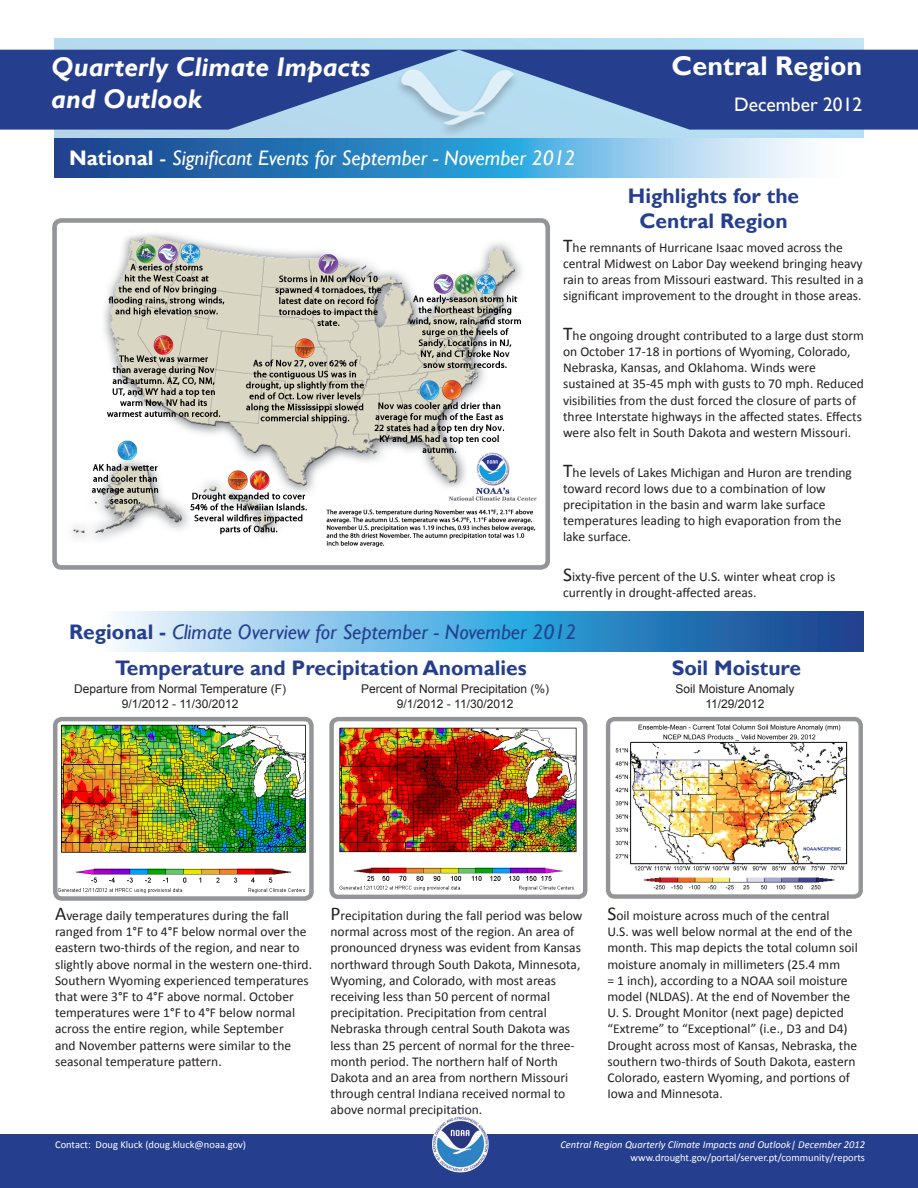
<style>
.page{position:relative;width:918px;height:1188px;background:#fff}
.page>*{position:absolute;margin:0;border:0;box-sizing:border-box;transform-origin:0 0}
.t1{font:italic 700 27px/32.4px "Gill Sans";color:#fff}
.t2{font:700 27px "Gill Sans";color:#fff}
.Heading_1_Center{font:700 21px/25.2px "Gill Sans";color:#253f8e;text-align:center}
.t3{font:italic 21px "Gill Sans";color:#fff}
.t4{font:italic 21px "Gill Sans";color:#25408f}
.t5{font:19.5px "Gill Sans";color:#fff}
.body_text{font:13.5px/16.2px "Calibri";color:#231f20}
.Figure_title{font:12px "Arial";color:#231f20}
.t6{font:10.5px "Calibri";color:#fff}
.t7{font:italic 10.5px "Calibri";color:#fff}
.s1{font-weight:700;font-style:normal}
.s2{font-style:normal}
.s3{font-size:19.5px}
</style>
<div class="page">
<svg style="left:54px;top:39px;width:810px;height:99px;background:#b3daee"></svg>
<svg style="left:0;top:50px;width:918px;height:80px;background:#3d599e"></svg>
<div style="left:0;top:1134px;width:918px;height:54px;background:#253f8e"></div>
<svg style="left:54px;top:138px;width:757px;height:40px;background:#5597ca"></svg>
<div style="left:394px;top:69px;width:126px;height:69px;background:#231f20;opacity:.48"></div>
<img style="left:402px;top:69px;width:112px;height:55px">
<svg style="left:117px;top:612px;width:747px;height:39px;background:#5ea1d2"></svg>
<img style="left:612px;top:724px;width:236px;height:170px">
<div style="left:606px;top:717px;width:257px;height:182px;border:4px solid #939598;border-radius:7px"></div>
<img style="left:334px;top:722px;width:248px;height:172px">
<div style="left:329px;top:717px;width:258px;height:182px;border:4px solid #939598;border-radius:7px"></div>
<img style="left:58px;top:722px;width:251px;height:174px">
<div style="left:53px;top:717px;width:261px;height:184px;border:4px solid #939598;border-radius:7px"></div>
<img style="left:72px;top:234px;width:465px;height:313px">
<div style="left:52px;top:218px;width:498px;height:352px;border:5px solid #939598;border-radius:7px"></div>
<h1 class="t1" style="left:51px;top:51px;width:320px">Quarterly Climate Impacts and Outlook</h1>
<p class="t3" style="left:69px;top:146px;width:508px"><span class="s1">National</span> <span class="s2">-</span> Significant Events for September - November 2012</p>
<p class="t2" style="left:672px;top:49px;width:192px">Central Region</p>
<p class="t5" style="left:734px;top:93px;width:130px">December 2012</p>
<p class="Heading_1_Center" style="left:628px;top:184px;width:173px">Highlights for the<br>Central Region</p>
<p class="body_text" style="left:563px;top:239px;width:302px"><span class="s3">T</span>he remnants of Hurricane Isaac moved across the central Midwest on Labor Day weekend bringing heavy rain to areas from Missouri eastward. This resulted in a significant improvement to the drought in those areas.</p>
<p class="body_text" style="left:563px;top:327px;width:302px"><span class="s3">T</span>he ongoing drought contributed to a large dust storm on October 17-18 in portions of Wyoming, Colorado, Nebraska, Kansas, and Oklahoma. Winds were sustained at 35-45 mph with gusts to 70 mph. Reduced visibilities from the dust forced the closure of parts of three Interstate highways in the affected states. Effects were also felt in South Dakota and western Missouri.</p>
<p class="body_text" style="left:563px;top:464px;width:290px"><span class="s3">T</span>he levels of Lakes Michigan and Huron are trending toward record lows due to a combination of low precipitation in the basin and warm lake surface temperatures leading to high evaporation from the lake surface.</p>
<p class="body_text" style="left:563px;top:569px;width:274px"><span class="s3">S</span>ixty-five percent of the U.S. winter wheat crop is currently in drought-affected areas.</p>
<p class="t4" style="left:69px;top:620px;width:509px"><span class="s1">Regional -</span> Climate Overview for September - November 2012</p>
<p class="Heading_1_Center" style="left:115px;top:656px;width:413px">Temperature and Precipitation Anomalies</p>
<p class="Heading_1_Center" style="left:672px;top:656px;width:131px">Soil Moisture</p>
<p class="Figure_title" style="left:74px;top:681px;width:213px">Departure from Normal Temperature (F)</p>
<p class="Figure_title" style="left:122px;top:696px;width:118px">9/1/2012 - 11/30/2012</p>
<p class="Figure_title" style="left:361px;top:681px;width:190px">Percent of Normal Precipitation (%)</p>
<p class="Figure_title" style="left:397px;top:696px;width:118px">9/1/2012 - 11/30/2012</p>
<p class="Figure_title" style="left:676px;top:681px;width:120px">Soil Moisture Anomaly</p>
<p class="Figure_title" style="left:705px;top:696px;width:61px">11/29/2012</p>
<p class="body_text" style="left:55px;top:907px;width:258px"><span class="s3">A</span>verage daily temperatures during the fall ranged from 1°F to 4°F below normal over the eastern two-thirds of the region, and near to slightly above normal in the western one-third.<br>Southern Wyoming experienced temperatures that were 3°F to 4°F above normal. October temperatures were 1°F to 4°F below normal across the entire region, while September<br>and November patterns were similar to the seasonal temperature pattern.</p>
<p class="body_text" style="left:330px;top:907px;width:254px"><span class="s3">P</span>recipitation during the fall period was below normal across most of the region. An area of pronounced dryness was evident from Kansas northward through South Dakota, Minnesota, Wyoming, and Colorado, with most areas receiving less than 50 percent of normal precipitation. Precipitation from central Nebraska through central South Dakota was less than 25 percent of normal for the three&shy;month period. The northern half of North Dakota and an area from northern Missouri through central Indiana received normal to above normal precipitation.</p>
<p class="body_text" style="left:608px;top:907px;width:252px"><span class="s3">S</span>oil moisture across much of the central<br>U.S. was well below normal at the end of the month. This map depicts the total column soil moisture anomaly in millimeters (25.4 mm<br>= 1 inch), according to a NOAA soil moisture model (NLDAS). At the end of November the U. S. Drought Monitor (next page) depicted “Extreme” to “Exceptional” (i.e., D3 and D4)<br>Drought across most of Kansas, Nebraska, the southern two-thirds of South Dakota, eastern Colorado, eastern Wyoming, and portions of Iowa and Minnesota.</p>
<p class="t6" style="left:55px;top:1138px;width:193px">Contact: Doug Kluck (doug.kluck@noaa.gov)</p>
<p class="t7" style="left:560px;top:1138px;width:306px">Central Region Quarterly Climate Impacts and Outlook| December 2012</p>
<p class="t6" style="left:631px;top:1151px;width:236px">www.drought.gov/portal/server.pt/community/reports</p>
</div>
